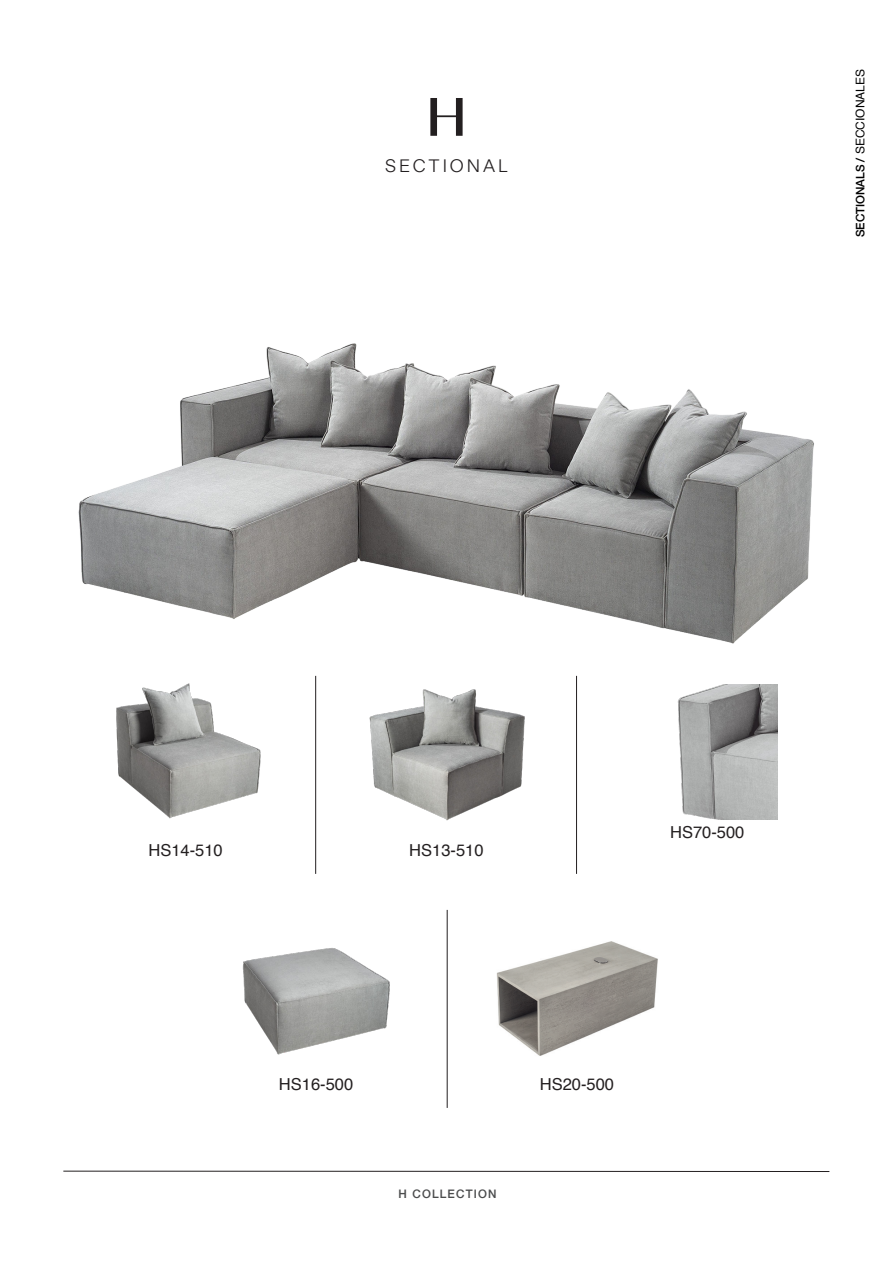
<style>
.page{position:relative;width:893px;height:1263px;background:#fff}
.page>*{position:absolute;margin:0;border:0;box-sizing:border-box;transform-origin:0 0}
.t1{font:54px "Beausite Slick";color:#231f20}
.t2{font:300 18px "Beausite Classic";letter-spacing:.16em;color:#231f20}
.t3{font:16.5px "Helvetica";color:#231f20}
.t4{font:500 12px "Helvetica";color:#000}
.t5{font:500 12px "Helvetica";letter-spacing:.1em;color:#4b4c4d}
.s1{font-weight:400}
</style>
<div class="page">
<hr style="left:63px;top:1171px;width:766px;height:1px;background:#231f20">
<img style="left:78px;top:343px;width:736px;height:301px">
<hr style="left:315px;top:676px;width:1px;height:198px;background:#231f20">
<hr style="left:447px;top:910px;width:1px;height:198px;background:#231f20">
<img style="left:496px;top:941px;width:162px;height:115px">
<hr style="left:576px;top:676px;width:1px;height:198px;background:#231f20">
<img style="left:677px;top:685px;width:100px;height:135px">
<img style="left:116px;top:683px;width:145px;height:136px">
<img style="left:369px;top:689px;width:156px;height:132px">
<img style="left:242px;top:948px;width:148px;height:107px">
<h1 class="t1" style="left:426px;top:86px;width:43px">H</h1>
<p class="t2" style="left:385px;top:155px;width:124px">SECTIONAL</p>
<p class="t4" style="left:853px;top:237px;width:169px;rotate:-90deg">SECTIONALS / <span class="s1">SECCIONALES</span></p>
<p class="t3" style="left:148px;top:841px;width:76px">HS14-510</p>
<p class="t3" style="left:409px;top:841px;width:76px">HS13-510</p>
<p class="t3" style="left:670px;top:823px;width:76px">HS70-500</p>
<p class="t3" style="left:279px;top:1075px;width:76px">HS16-500</p>
<p class="t3" style="left:540px;top:1075px;width:76px">HS20-500</p>
<p class="t5" style="left:399px;top:1189px;width:100px">H COLLECTION</p>
</div>
